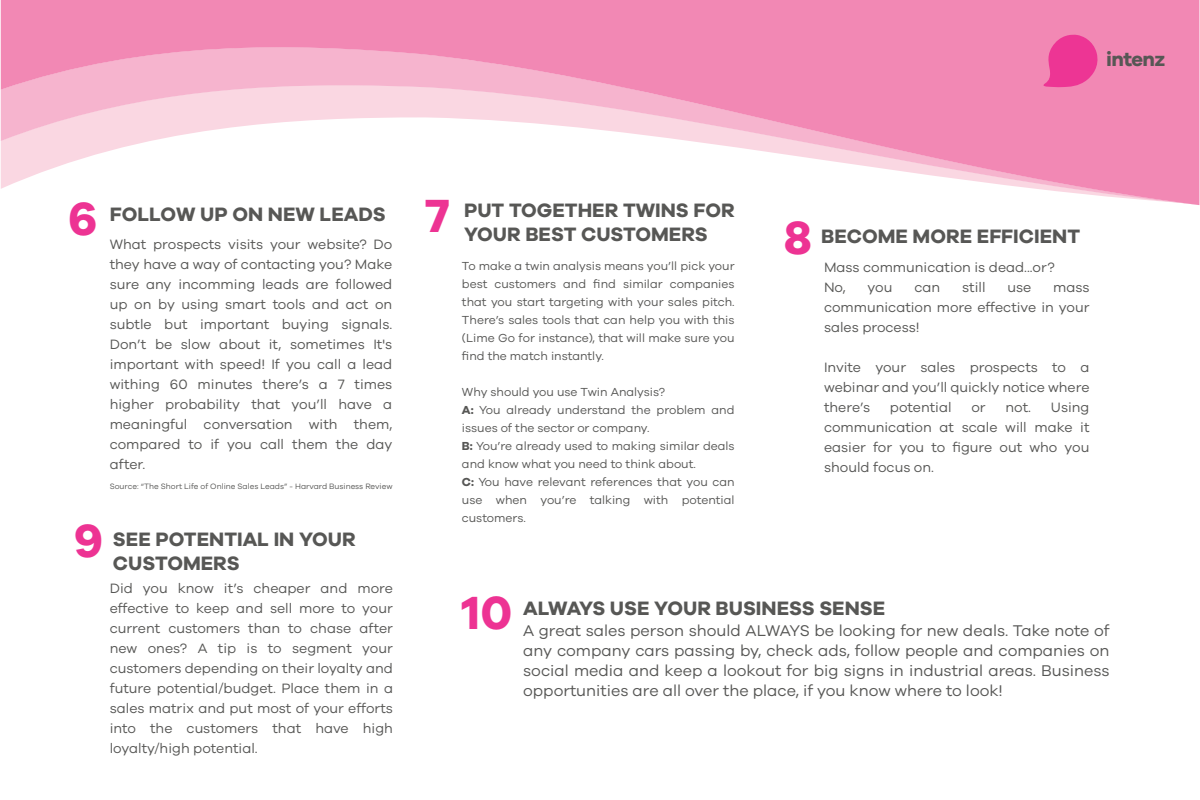
<style>
.page{position:relative;width:1200px;height:800px;background:#fff}
.page>*{position:absolute;margin:0;border:0;box-sizing:border-box;transform-origin:0 0}
.t1{font:700 48px "Galano Grotesque";color:#ed3393}
.t2{font:700 20.4px "Galano Grotesque";letter-spacing:-.03em;color:#575755}
.t3{font:700 20px/24px "Galano Grotesque";color:#575755}
.t4{font:16px/20px "Galano Grotesque";color:#575755;text-align:justify}
.t5{font:14px/20px "Galano Grotesque";color:#575755;text-align:justify}
.t6{font:12px/18px "Galano Grotesque";color:#575755;text-align:justify}
.t7{font:8px "Galano Grotesque";color:#575755}
.s1{font-weight:700}
</style>
<div class="page">
<svg style="left:1px;top:0;width:1198px;height:205px"></svg>
<svg style="left:1041px;top:34px;width:59px;height:53px;background:#ee4f9e"></svg>
<h2 class="t2" style="left:1106px;top:47px;width:61px">intenz</h2>
<h1 class="t1" style="left:68px;top:189px;width:31px">6</h1>
<h3 class="t3" style="left:110px;top:201px;width:278px">FOLLOW UP ON NEW LEADS</h3>
<p class="t5" style="left:110px;top:233px;width:284px">What prospects visits your website? Do they have a way of contacting you? Make sure any incomming leads are followed up on by using smart tools and act on subtle but important buying signals.<br>Don’t be slow about it, sometimes It's important with speed! If you call a lead withing 60 minutes there’s a 7 times higher probability that you’ll have a meaningful conversation with them, compared to if you call them the day after.</p>
<p class="t7" style="left:110px;top:481px;width:284px">Source: “The Short Life of Online Sales Leads” - Harvard Business Review</p>
<h1 class="t1" style="left:74px;top:511px;width:31px">9</h1>
<h3 class="t3" style="left:113px;top:527px;width:244px">SEE POTENTIAL IN YOUR<br>CUSTOMERS</h3>
<p class="t5" style="left:110px;top:578px;width:285px">Did you know it’s cheaper and more effective to keep and sell more to your current customers than to chase after new ones? A tip is to segment your customers depending on their loyalty and future potential/budget. Place them in a sales matrix and put most of your efforts into the customers that have high loyalty/high potential.</p>
<h1 class="t1" style="left:425px;top:186px;width:26px">7</h1>
<h3 class="t3" style="left:464px;top:198px;width:272px">PUT TOGETHER TWINS FOR<br>YOUR BEST CUSTOMERS</h3>
<p class="t6" style="left:462px;top:256px;width:274px">To make a twin analysis means you’ll pick your best customers and find similar companies that you start targeting with your sales pitch.<br>There’s sales tools that can help you with this (Lime Go for instance), that will make sure you find the match instantly.</p>
<p class="t6" style="left:462px;top:382px;width:274px;text-align:left">Why should you use Twin Analysis?<br><span class="s1">A:</span> You already understand the problem and issues of the sector or company.<br><span class="s1">B:</span> You’re already used to making similar deals and know what you need to think about.<br><span class="s1">C:</span> You have relevant references that you can use when you’re talking with potential customers.</p>
<h1 class="t1" style="left:784px;top:208px;width:29px">8</h1>
<h3 class="t3" style="left:821px;top:223px;width:260px">BECOME MORE EFFICIENT</h3>
<p class="t5" style="left:824px;top:257px;width:232px">Mass communication is dead...or?<br>No,</p>
<p class="t5" style="left:868px;top:277px;width:26px">you</p>
<p class="t5" style="left:914px;top:277px;width:27px">can</p>
<p class="t5" style="left:962px;top:277px;width:25px">still</p>
<p class="t5" style="left:1007px;top:277px;width:25px">use</p>
<p class="t5" style="left:824px;top:277px;width:267px;text-indent:229px">mass communication more effective in your sales process!</p>
<p class="t5" style="left:824px;top:357px;width:267px">Invite your sales prospects to a webinar and you’ll quickly notice where there’s</p>
<p class="t5" style="left:890px;top:397px;width:63px">potential</p>
<p class="t5" style="left:971px;top:397px;width:16px">or</p>
<p class="t5" style="left:1006px;top:397px;width:27px">not.</p>
<p class="t5" style="left:824px;top:397px;width:267px;text-indent:227px">Using communication at scale will make it easier for you to figure out who you should focus on.</p>
<h1 class="t1" style="left:462px;top:583px;width:52px">10</h1>
<h3 class="t3" style="left:523px;top:596px;width:364px">ALWAYS USE YOUR BUSINESS SENSE</h3>
<p class="t4" style="left:523px;top:620px;width:588px">A great sales person should ALWAYS be looking for new deals. Take note of any company cars passing by, check ads, follow people and companies on social media and keep a lookout for big signs in industrial areas. Business opportunities are all over the place, if you know where to look!</p>
</div>
